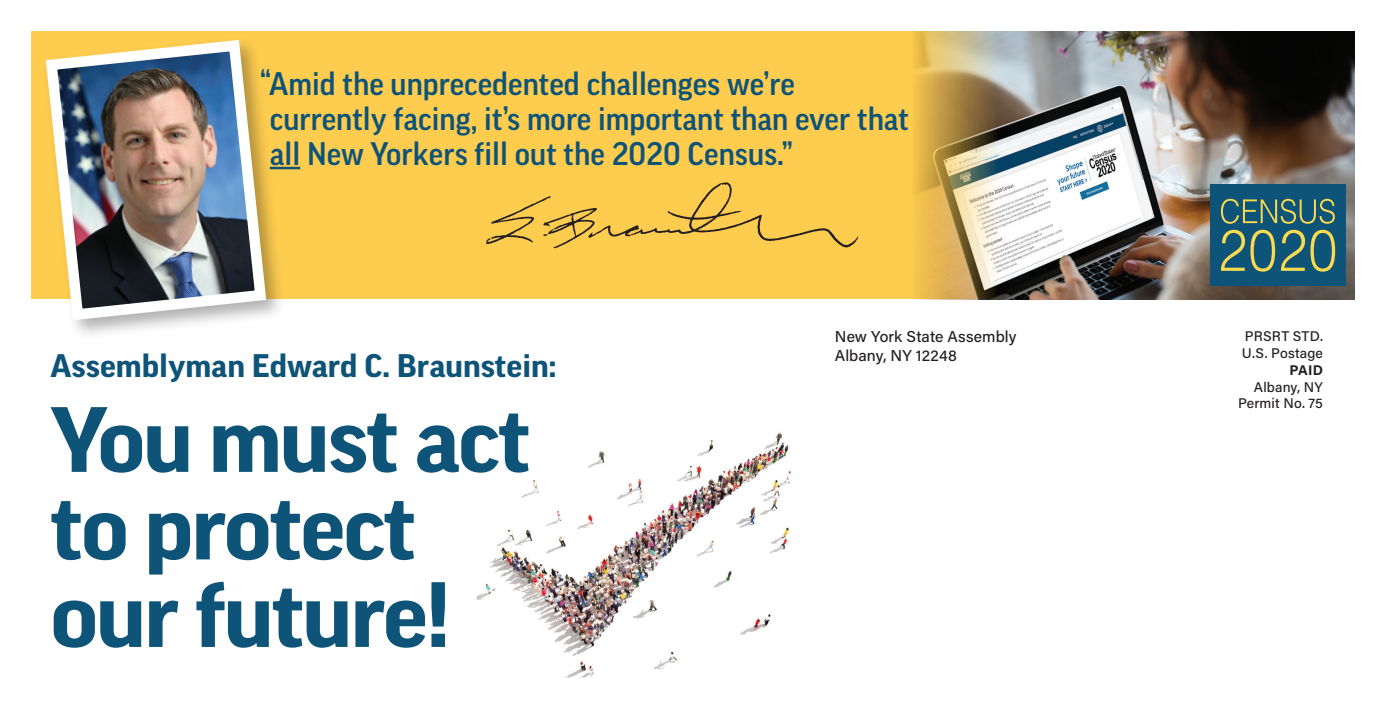
<style>
.page{position:relative;width:1386px;height:709px;background:#fff}
.page>*{position:absolute;margin:0;border:0;box-sizing:border-box;transform-origin:0 0}
.t1{font:700 89.25px/87.5px "Good Pro";letter-spacing:-.02em;color:#0e5378;scale:1.09 1}
.t2{font:500 31.5px/35px "Good Pro";color:#0e5378}
.t3{font:700 31.5px "Good Pro";color:#0e5378;scale:1.09 1}
.t4{font:500 15.75px/18.9px "Acumin Pro";letter-spacing:.01em;color:#231f20}
.t5{font:500 14px/16.8px "Acumin Pro";letter-spacing:.01em;color:#231f20}
.t6{font:700 14px "Acumin Pro";color:#231f20}
</style>
<div class="page">
<img style="left:476px;top:432px;width:315px;height:245px">
<div style="left:32px;top:32px;width:1322px;height:267px;background:#fecc4e"></div>
<hr style="left:270px;top:167px;width:30px;height:2px;background:#0e5378">
<img style="left:914px;top:32px;width:440px;height:267px">
<div style="left:1210px;top:184px;width:136px;height:102px;background:#0e5378"></div>
<svg style="left:1221px;top:199px;width:114px;height:25px"></svg>
<svg style="left:1221px;top:230px;width:54px;height:42px"></svg>
<svg style="left:1281px;top:230px;width:24px;height:41px"></svg>
<svg style="left:1311px;top:230px;width:24px;height:42px"></svg>
<div style="left:41px;top:36px;width:246px;height:304px;background:#231f20;opacity:.35"></div>
<img style="left:41px;top:36px;width:231px;height:290px">
<img style="left:486px;top:182px;width:373px;height:67px">
<p class="t2" style="left:270px;top:66px;width:641px;text-indent:-10px">“Amid the unprecedented challenges we’re currently facing, it’s more important than ever that all New Yorkers fill out the 2020 Census.”</p>
<p class="t3" style="left:50px;top:348px;width:466px">Assemblyman Edward C. Braunstein:</p>
<h1 class="t1" style="left:50px;top:396px;width:442px">You must act to protect our future!</h1>
<p class="t4" style="left:835px;top:327px;width:183px">New York State Assembly<br>Albany, NY 12248</p>
<p class="t5" style="left:1242px;top:327px;width:83px">PRSRT STD.<br>U.S. Postage</p>
<p class="t6" style="left:1289px;top:360px;width:35px">PAID</p>
<p class="t5" style="left:1238px;top:378px;width:86px;text-align:right">Albany, NY<br>Permit No. 75</p>
</div>
